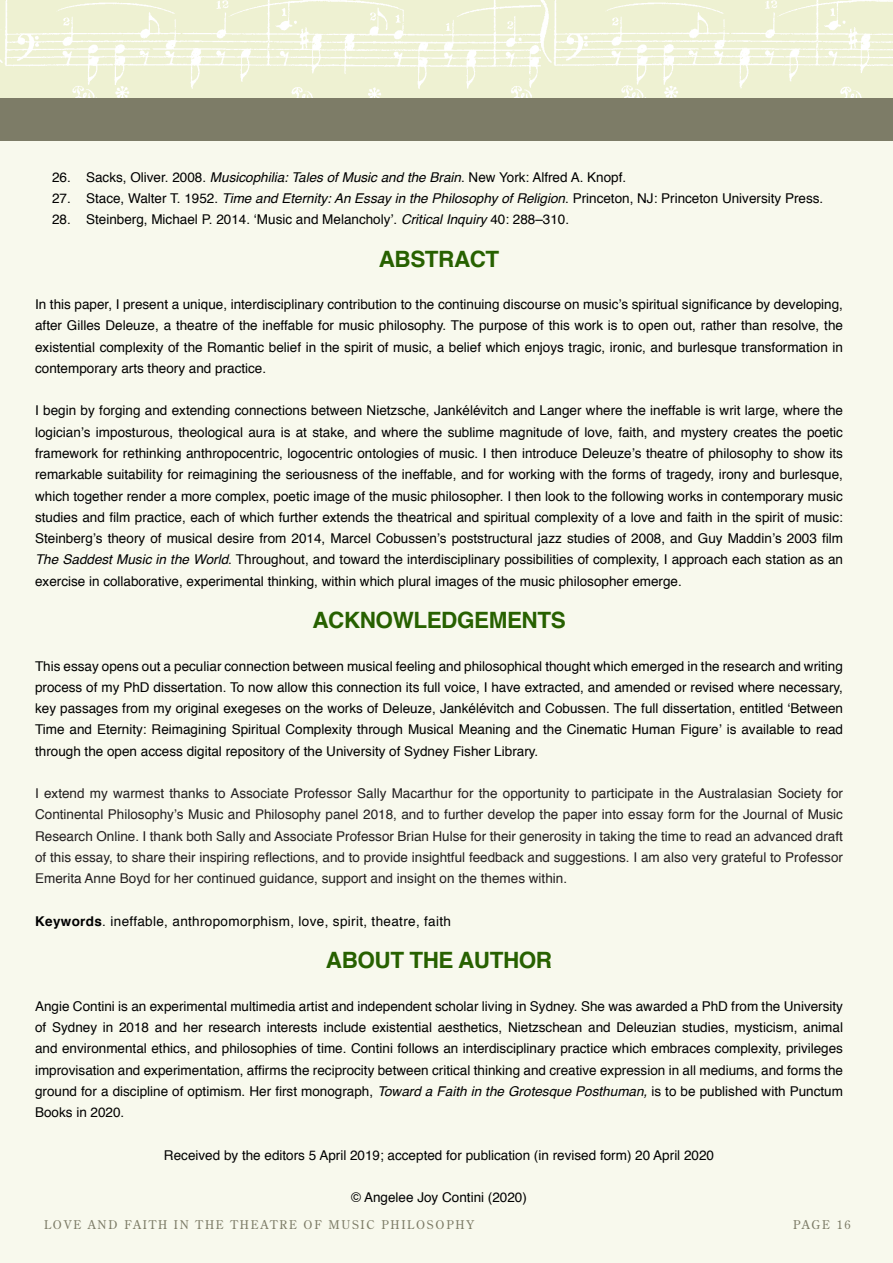
<style>
.page{position:relative;width:893px;height:1263px;background:#f8f9ed}
.page>*{position:absolute;margin:0;border:0;box-sizing:border-box;transform-origin:0 0}
.References_Title{font:700 22.5px "Helvetica";letter-spacing:-.02em;color:#276100}
.Body_Copy__JMRO{font:13.5px/21.3px "Helvetica";color:#000;text-align:justify}
.t1{font:13.5px/21.3px "Helvetica";color:#231f20;text-align:justify}
.Caption_title_and_te{font:13.5px "Helvetica";letter-spacing:.025em;color:#000}
.t2{font:12px "Century Old Style Std";letter-spacing:.15em;color:#7d7c67}
.s1{font-style:italic}
.s2{font-weight:700}
</style>
<div class="page">
<img style="left:0;top:0;width:505px;height:98px">
<img style="left:505px;top:0;width:388px;height:98px">
<div style="left:0;top:98px;width:893px;height:43px;background:#7d7c67"></div>
<p class="Body_Copy__JMRO" style="left:52px;top:167px;width:576px">26. Sacks, Oliver. 2008. <span class="s1">Musicophilia: Tales of Music and the Brain</span>. New York: Alfred A. Knopf.</p>
<p class="Body_Copy__JMRO" style="left:52px;top:188px;width:773px">27. Stace, Walter T. 1952. <span class="s1">Time and Eternity: An Essay in the Philosophy of Religion</span>. Princeton, NJ: Princeton University Press.</p>
<p class="Body_Copy__JMRO" style="left:52px;top:209px;width:519px">28. Steinberg, Michael P. 2014. ‘Music and Melancholy’. <span class="s1">Critical Inquiry</span> 40: 288–310.</p>
<p class="References_Title" style="left:379px;top:241px;width:122px">ABSTRACT</p>
<p class="Body_Copy__JMRO" style="left:35px;top:294px;width:809px">In this paper, I present a unique, interdisciplinary contribution to the continuing discourse on music’s spiritual significance by developing, after Gilles Deleuze, a theatre of the ineffable for music philosophy. The purpose of this work is to open out, rather than resolve, the existential complexity of the Romantic belief in the spirit of music, a belief which enjoys tragic, ironic, and burlesque transformation in contemporary arts theory and practice.</p>
<p class="Body_Copy__JMRO" style="left:35px;top:400px;width:809px">I begin by forging and extending connections between Nietzsche, Jankélévitch and Langer where the ineffable is writ large, where the logician’s imposturous, theological aura is at stake, and where the sublime magnitude of love, faith, and mystery creates the poetic framework for rethinking anthropocentric, logocentric ontologies of music. I then introduce Deleuze’s theatre of philosophy to show its remarkable suitability for reimagining the seriousness of the ineffable, and for working with the forms of tragedy, irony and burlesque, which together render a more complex, poetic image of the music philosopher. I then look to the following works in contemporary music studies and film practice, each of which further extends the theatrical and spiritual complexity of a love and faith in the spirit of music:<br>Steinberg’s theory of musical desire from 2014, Marcel Cobussen’s poststructural jazz studies of 2008, and Guy Maddin’s 2003 film <span class="s1">The Saddest Music in the World</span>. Throughout, and toward the interdisciplinary possibilities of complexity, I approach each station as an exercise in collaborative, experimental thinking, within which plural images of the music philosopher emerge.</p>
<p class="References_Title" style="left:312px;top:602px;width:255px">ACKNOWLEDGEMENTS</p>
<p class="Body_Copy__JMRO" style="left:35px;top:656px;width:809px">This essay opens out a peculiar connection between musical feeling and philosophical thought which emerged in the research and writing process of my PhD dissertation. To now allow this connection its full voice, I have extracted, and amended or revised where necessary, key passages from my original exegeses on the works of Deleuze, Jankélévitch and Cobussen. The full dissertation, entitled ‘Between Time and Eternity: Reimagining Spiritual Complexity through Musical Meaning and the Cinematic Human Figure’ is available to read through the open access digital repository of the University of Sydney Fisher Library.</p>
<p class="t1" style="left:35px;top:783px;width:809px">I extend my warmest thanks to Associate Professor Sally Macarthur for the opportunity to participate in the Australasian Society for Continental Philosophy’s Music and Philosophy panel 2018, and to further develop the paper into essay form for the Journal of Music Research Online. I thank both Sally and Associate Professor Brian Hulse for their generosity in taking the time to read an advanced draft of this essay, to share their inspiring reflections, and to provide insightful feedback and suggestions. I am also very grateful to Professor Emerita Anne Boyd for her continued guidance, support and insight on the themes within.</p>
<p class="Caption_title_and_te" style="left:35px;top:911px;width:417px"><span class="s2">Keywords</span>. ineffable, anthropomorphism, love, spirit, theatre, faith</p>
<p class="References_Title" style="left:326px;top:942px;width:228px">ABOUT THE AUTHOR</p>
<p class="Body_Copy__JMRO" style="left:35px;top:996px;width:809px">Angie Contini is an experimental multimedia artist and independent scholar living in Sydney. She was awarded a PhD from the University of Sydney in 2018 and her research interests include existential aesthetics, Nietzschean and Deleuzian studies, mysticism, animal and environmental ethics, and philosophies of time. Contini follows an interdisciplinary practice which embraces complexity, privileges improvisation and experimentation, affirms the reciprocity between critical thinking and creative expression in all mediums, and forms the ground for a discipline of optimism. Her first monograph, <span class="s1">Toward a Faith in the Grotesque Posthuman,</span> is to be published with Punctum Books in 2020.</p>
<p class="Body_Copy__JMRO" style="left:164px;top:1145px;width:552px">Received by the editors 5 April 2019; accepted for publication (in revised form) 20 April 2020</p>
<p class="Body_Copy__JMRO" style="left:351px;top:1187px;width:177px">© Angelee Joy Contini (2020)</p>
<p class="t2" style="left:44px;top:1217px;width:431px">LOVE AND FAITH IN THE THEATRE OF MUSIC PHILOSOPHY</p>
<p class="t2" style="left:793px;top:1217px;width:59px">PAGE 16</p>
</div>
